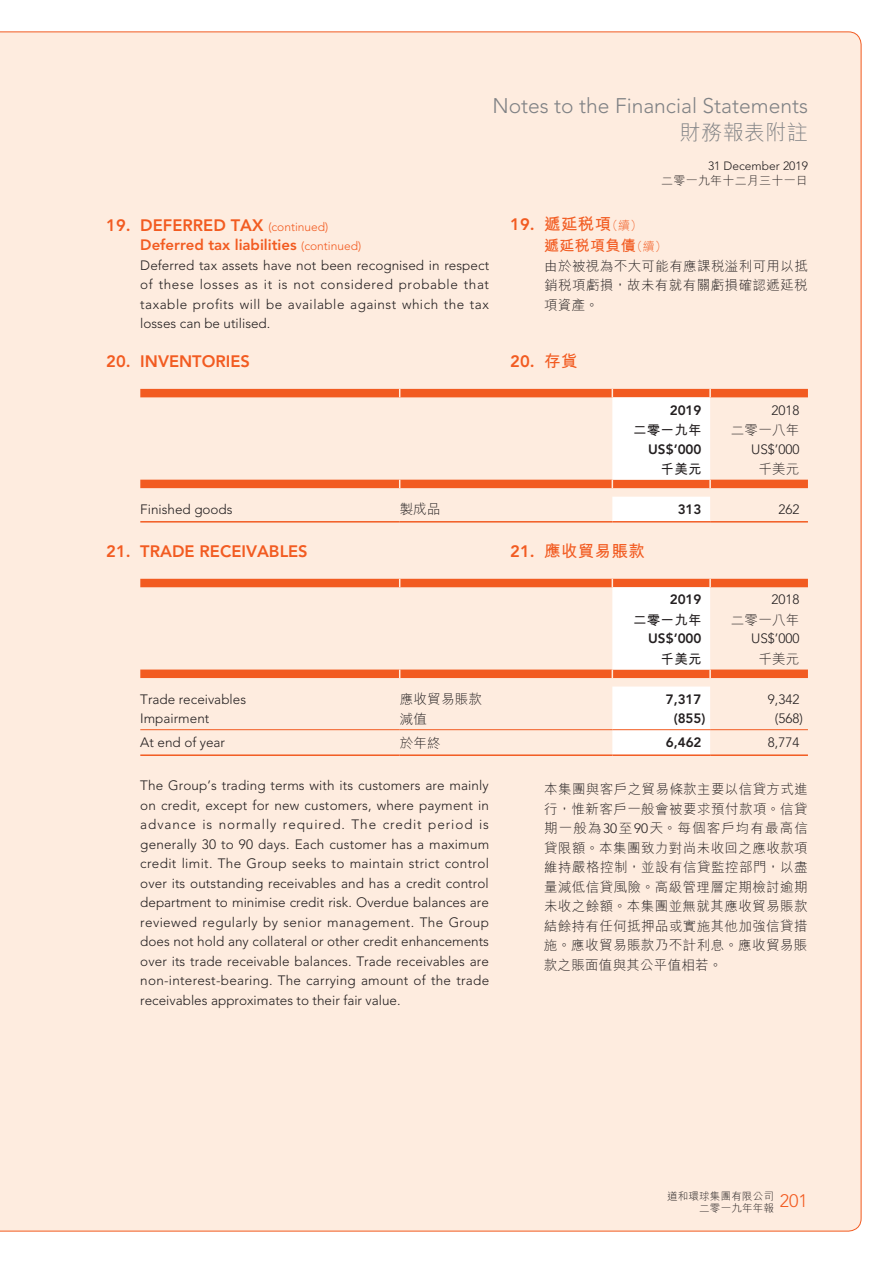
<style>
.page{position:relative;width:893px;height:1263px;background:#fff}
.page>*{position:absolute;margin:0;border:0;box-sizing:border-box;transform-origin:0 0}
.t1{font:300 21px "Avenir LT Std";color:#808285}
.t2{font:300 21px "M Hei HK";letter-spacing:.02em;color:#808285}
.t3{font:800 16.5px "Avenir LT Std";color:#f25b21}
.t4{font:700 16.5px "M Hei HK";letter-spacing:.02em;color:#f25b21}
.t5{font:800 15px "Avenir LT Std";color:#f25b21}
.t6{font:700 15px "M Hei HK";letter-spacing:.02em;color:#f25b21}
.t7{font:300 13.5px/19.5px "Avenir LT Std";color:#231f20;text-align:justify}
.t8{font:300 13.5px/19.5px "M Hei HK";letter-spacing:.03em;color:#231f20;text-align:justify}
.t9{font:800 13.5px "Avenir LT Std";color:#231f20}
.t10{font:700 13.5px "M Hei HK";letter-spacing:.02em;color:#231f20}
.t11{font:300 12px "Avenir LT Std";color:#231f20}
.t12{font:300 12px "M Hei HK";letter-spacing:.02em;color:#231f20}
.t13{font:300 10.5px/12px "M Hei HK";letter-spacing:.02em;color:#231f20}
.s1{font-weight:300;font-size:12px}
.s2{font-family:"Avenir LT Std";font-weight:800}
.s3{font-family:"M Hei HK";font-weight:700}
.s4{font-family:"Avenir LT Std"}
</style>
<div class="page">
<div style="left:0;top:32px;width:861px;height:1199px;background:#feecdf"></div>
<svg style="left:140px;top:389px;width:668px;height:99px;background:#fbd3bf"></svg>
<svg style="left:612px;top:389px;width:99px;height:132px"></svg>
<hr style="left:140px;top:521px;width:260px;height:1px;background:#f25b21">
<hr style="left:400px;top:521px;width:212px;height:1px;background:#f25b21">
<hr style="left:612px;top:521px;width:98px;height:1px;background:#f25b21">
<hr style="left:710px;top:521px;width:98px;height:1px;background:#f25b21">
<svg style="left:140px;top:579px;width:668px;height:99px;background:#fbd3bf"></svg>
<svg style="left:612px;top:579px;width:99px;height:175px"></svg>
<hr style="left:140px;top:729px;width:260px;height:1px;background:#f25b21">
<hr style="left:400px;top:729px;width:212px;height:1px;background:#f25b21">
<hr style="left:612px;top:729px;width:98px;height:1px;background:#f25b21">
<hr style="left:710px;top:729px;width:98px;height:1px;background:#f25b21">
<hr style="left:140px;top:754px;width:260px;height:2px;background:#f25b21">
<hr style="left:400px;top:754px;width:212px;height:2px;background:#f25b21">
<hr style="left:612px;top:754px;width:98px;height:2px;background:#f25b21">
<hr style="left:710px;top:754px;width:98px;height:2px;background:#f25b21">
<h1 class="t1" style="left:492px;top:93px;width:317px">Notes to the Financial Statements</h1>
<h1 class="t2" style="left:680px;top:121px;width:130px">財務報表附註</h1>
<p class="t3" style="left:106px;top:215px;width:224px">19. DEFERRED TAX <span class="s1">(continued)</span></p>
<p class="t5" style="left:140px;top:236px;width:222px">Deferred tax liabilities <span class="s1">(continued)</span></p>
<p class="t7" style="left:140px;top:255px;width:350px">Deferred tax assets have not been recognised in respect of these losses as it is not considered probable that taxable profits will be available against which the tax losses can be utilised.</p>
<p class="t3" style="left:106px;top:352px;width:75px">20. INVENTO</p>
<p class="t3" style="left:215px;top:352px;width:25px">RIES</p>
<p class="t11" style="left:708px;top:159px;width:101px">31 December 2019</p>
<p class="t12" style="left:661px;top:175px;width:148px">二零一九年十二月三十一日</p>
<p class="t4" style="left:510px;top:212px;width:133px"><span class="s2">19.</span> 遞延稅項<span class="s1">（續）</span></p>
<p class="t6" style="left:544px;top:235px;width:124px">遞延稅項負債<span class="s1">（續）</span></p>
<p class="t8" style="left:544px;top:256px;width:265px">由於被視為不大可能有應課稅溢利可用以抵銷稅項虧損，故未有就有關虧損確認遞延稅項資產。</p>
<p class="t3" style="left:510px;top:351px;width:69px">20. <span class="s3">存貨</span></p>
<p class="t9" style="left:670px;top:402px;width:33px">2019</p>
<p class="t7" style="left:771px;top:400px;width:30px">2018</p>
<p class="t10" style="left:633px;top:420px;width:70px">二零一九年</p>
<p class="t8" style="left:731px;top:420px;width:70px">二零一八年</p>
<p class="t9" style="left:648px;top:441px;width:55px">US$’000</p>
<p class="t7" style="left:751px;top:439px;width:50px">US$’000</p>
<p class="t10" style="left:661px;top:459px;width:43px">千美元</p>
<p class="t8" style="left:758px;top:459px;width:43px">千美元</p>
<p class="t7" style="left:140px;top:499px;width:94px">Finished goods</p>
<p class="t8" style="left:400px;top:499px;width:43px">製成品</p>
<p class="t9" style="left:678px;top:501px;width:25px">313</p>
<p class="t7" style="left:778px;top:499px;width:23px">262</p>
<p class="t3" style="left:106px;top:541px;width:192px">21. TRADE RECEIVABLES</p>
<p class="t9" style="left:670px;top:592px;width:33px">2019</p>
<p class="t7" style="left:771px;top:590px;width:30px">2018</p>
<p class="t10" style="left:633px;top:610px;width:70px">二零一九年</p>
<p class="t8" style="left:731px;top:610px;width:70px">二零一八年</p>
<p class="t9" style="left:648px;top:631px;width:55px">US$’000</p>
<p class="t7" style="left:751px;top:629px;width:50px">US$’000</p>
<p class="t10" style="left:661px;top:649px;width:43px">千美元</p>
<p class="t8" style="left:758px;top:649px;width:43px">千美元</p>
<p class="t7" style="left:140px;top:689px;width:107px">Trade receivables</p>
<p class="t8" style="left:400px;top:689px;width:84px">應收貿易賬款</p>
<p class="t9" style="left:666px;top:691px;width:37px">7,317</p>
<p class="t7" style="left:768px;top:689px;width:33px">9,342</p>
<p class="t7" style="left:140px;top:709px;width:71px">Impairment</p>
<p class="t8" style="left:400px;top:709px;width:29px">減值</p>
<p class="t9" style="left:674px;top:710px;width:33px">(855)</p>
<p class="t7" style="left:775px;top:709px;width:30px">(568)</p>
<p class="t7" style="left:140px;top:733px;width:86px">At end of year</p>
<p class="t8" style="left:400px;top:733px;width:43px">於年終</p>
<p class="t9" style="left:666px;top:734px;width:37px">6,462</p>
<p class="t7" style="left:768px;top:733px;width:33px">8,774</p>
<p class="t7" style="left:140px;top:776px;width:350px">The Group’s trading terms with its customers are mainly on credit, except for new customers, where payment in advance is normally required. The credit period is generally 30 to 90 days. Each customer has a maximum credit limit. The Group seeks to maintain strict control over its outstanding receivables and has a credit control department to minimise credit risk. Overdue balances are reviewed regularly by senior management. The Group does not hold any collateral or other credit enhancements over its trade receivable balances. Trade receivables are non-interest-bearing. The carrying amount of the trade receivables approximates to their fair value.</p>
<p class="t4" style="left:510px;top:539px;width:136px"><span class="s2">21.</span> 應收貿易賬款</p>
<p class="t8" style="left:544px;top:779px;width:266px">本集團與客戶之貿易條款主要以信貸方式進行，惟新客戶一般會被要求預付款項。信貸期一般為<span class="s4">30</span>至<span class="s4">90</span>天。每個客戶均有最高信貸限額。本集團致力對尚未收回之應收款項維持嚴格控制，並設有信貸監控部門，以盡量減低信貸風險。高級管理層定期檢討逾期未收之餘額。本集團並無就其應收貿易賬款結餘持有任何抵押品或實施其他加強信貸措施。應收貿易賬款乃不計利息。應收貿易賬款之賬面值與其公平值相若。</p>
<p class="t13" style="left:699px;top:1190px;width:110px;text-indent:-32px">道和環球集團有限公司<br>二零一九年年報 <sup>201</sup></p>
</div>
